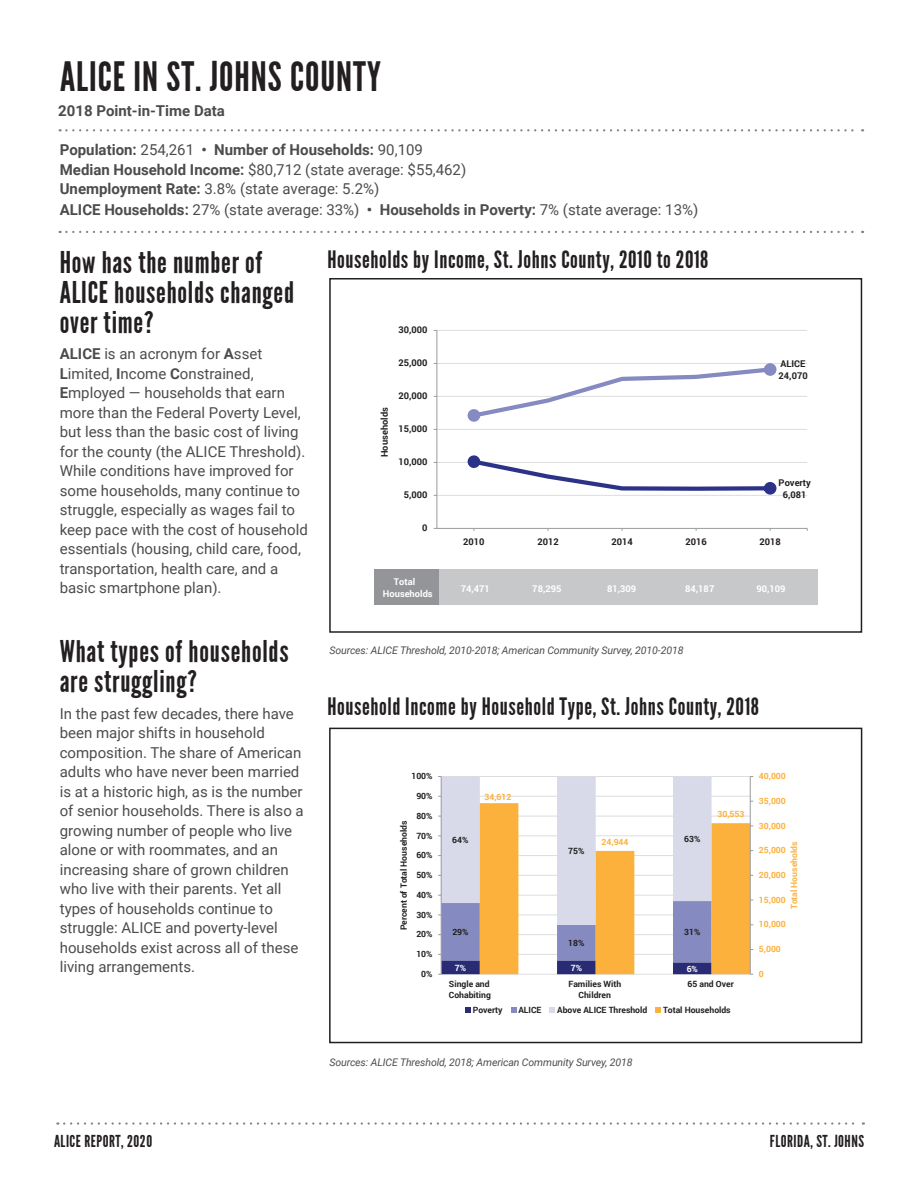
<style>
.page{position:relative;width:918px;height:1188px;background:#fff}
.page>*{position:absolute;margin:0;border:0;box-sizing:border-box;transform-origin:0 0}
.t1{font:40.5px "League Gothic";letter-spacing:.025em;color:#231f20}
.t2{font:30px/30px "League Gothic";letter-spacing:.025em;color:#231f20}
.t3{font:24px "League Gothic";letter-spacing:.025em;color:#231f20}
.t4{font:16.5px "League Gothic";letter-spacing:.03em;color:#231f20}
.t5{font:15px/19.5px "Roboto";color:#4b4c4d}
.t6{font:700 15px/19.5px "Roboto";color:#4b4c4d}
.t7{font:italic 10.5px "Roboto";letter-spacing:-.01em;color:#4b4c4d}
.t8{font:700 9.3px/12.1px "Roboto";color:#231f20;text-align:center}
.t9{font:700 9.3px/12.3px "Roboto";color:#fff}
.t10{font:700 8.55px/11.4px "Roboto";color:#231f20}
.t11{font:700 8.55px "Roboto";color:#fcb13d}
.t12{font:700 8.55px "Roboto";color:#fff}
.s1{font-weight:400}
.s2{font-weight:700}
</style>
<div class="page">
<svg style="left:64px;top:1122px;width:800px;height:3px"></svg>
<svg style="left:60px;top:129px;width:803px;height:2px"></svg>
<svg style="left:60px;top:231px;width:803px;height:2px"></svg>
<hr style="left:437px;top:495px;width:370px;height:1px;background:#dcdddf">
<hr style="left:437px;top:462px;width:370px;height:1px;background:#dcdddf">
<hr style="left:437px;top:429px;width:370px;height:1px;background:#dcdddf">
<hr style="left:437px;top:396px;width:370px;height:1px;background:#dcdddf">
<hr style="left:437px;top:363px;width:370px;height:1px;background:#dcdddf">
<hr style="left:437px;top:330px;width:370px;height:1px;background:#dcdddf">
<hr style="left:437px;top:330px;width:1px;height:198px;background:#989a9d">
<hr style="left:437px;top:528px;width:370px;height:1px;background:#989a9d">
<svg style="left:467px;top:455px;width:310px;height:40px"></svg>
<div style="left:471px;top:458px;width:6px;height:7px;background:#2d3289;border-radius:50%"></div>
<div style="left:470px;top:458px;width:8px;height:7px;border:1px solid #2d3289;border-radius:50%"></div>
<div style="left:767px;top:485px;width:7px;height:7px;background:#2d3289;border-radius:50%"></div>
<div style="left:766px;top:485px;width:8px;height:7px;border:1px solid #2d3289;border-radius:50%"></div>
<svg style="left:467px;top:363px;width:310px;height:59px"></svg>
<div style="left:471px;top:412px;width:6px;height:7px;background:#858ac0;border-radius:50%"></div>
<div style="left:470px;top:412px;width:8px;height:7px;border:1px solid #858ac0;border-radius:50%"></div>
<div style="left:767px;top:366px;width:7px;height:7px;background:#858ac0;border-radius:50%"></div>
<div style="left:766px;top:366px;width:8px;height:7px;border:1px solid #858ac0;border-radius:50%"></div>
<div style="left:374px;top:569px;width:444px;height:35px;background:#c7c8ca"></div>
<div style="left:374px;top:569px;width:65px;height:35px;background:#939598"></div>
<div style="left:329px;top:278px;width:533px;height:355px;border:2px solid #231f20"></div>
<hr style="left:441px;top:974px;width:309px;height:1px;background:#dcdddf">
<hr style="left:441px;top:796px;width:309px;height:1px;background:#dcdddf">
<hr style="left:441px;top:776px;width:309px;height:1px;background:#dcdddf">
<svg style="left:712px;top:803px;width:38px;height:171px;background:#fbb954"></svg>
<hr style="left:750px;top:777px;width:1px;height:197px;background:#989a9d">
<svg style="left:438px;top:776px;width:274px;height:199px"></svg>
<svg style="left:465px;top:1008px;width:6px;height:5px"></svg>
<svg style="left:511px;top:1008px;width:5px;height:5px"></svg>
<svg style="left:550px;top:1008px;width:5px;height:5px"></svg>
<svg style="left:656px;top:1008px;width:5px;height:5px"></svg>
<div style="left:329px;top:728px;width:533px;height:315px;border:2px solid #231f20"></div>
<h1 class="t1" style="left:60px;top:53px;width:322px">ALICE IN ST. JOHNS COUNTY</h1>
<p class="t6" style="left:58px;top:101px;width:168px">2018 Point-in-Time Data</p>
<p class="t6" style="left:60px;top:140px;width:408px">Population: <span class="s1">254,261</span> • Number of Households: <span class="s1">90,109<br></span>Median Household Income: <span class="s1">$80,712 (state average: $55,462)<br></span>Unemployment Rate: <span class="s1">3.8% (state average: 5.2%)</span></p>
<p class="t5" style="left:60px;top:200px;width:640px"><span class="s2">ALICE Households:</span> 27% (state average: 33%) <span class="s2">• Households in Poverty:</span> 7% (state average: 13%)</p>
<h2 class="t2" style="left:60px;top:248px;width:236px">How has the number of<br>ALICE households changed over time?</h2>
<p class="t5" style="left:60px;top:344px;width:250px"><span class="s2">ALICE</span> is an acronym for <span class="s2">A</span>sset <span class="s2">L</span>imited, <span class="s2">I</span>ncome <span class="s2">C</span>onstrained, <span class="s2">E</span>mployed — households that earn more than the Federal Poverty Level, but less than the basic cost of living for the county (the ALICE Threshold).<br>While conditions have improved for some households, many continue to struggle, especially as wages fail to keep pace with the cost of household essentials (housing, child care, food, transportation, health care, and a basic smartphone plan).</p>
<h3 class="t3" style="left:327px;top:246px;width:383px">Households by Income, St. Johns County, 2010 to 2018</h3>
<p class="t8" style="left:399px;top:324px;width:30px">30,000</p>
<p class="t8" style="left:399px;top:357px;width:30px">25,000</p>
<p class="t8" style="left:779px;top:357px;width:31px;text-align:left">ALICE<br>24,070</p>
<p class="t8" style="left:399px;top:390px;width:30px">20,000</p>
<p class="t8" style="left:378px;top:457px;width:51px;rotate:-90deg">Households</p>
<p class="t8" style="left:399px;top:423px;width:30px">15,000</p>
<p class="t8" style="left:399px;top:456px;width:30px">10,000</p>
<p class="t8" style="left:779px;top:476px;width:34px">Poverty<br>6,081</p>
<p class="t8" style="left:404px;top:489px;width:25px">5,000</p>
<p class="t8" style="left:422px;top:522px;width:7px">0</p>
<p class="t8" style="left:463px;top:535px;width:23px">2010</p>
<p class="t8" style="left:537px;top:535px;width:23px">2012</p>
<p class="t8" style="left:611px;top:535px;width:23px">2014</p>
<p class="t8" style="left:686px;top:535px;width:23px">2016</p>
<p class="t8" style="left:760px;top:535px;width:23px">2018</p>
<p class="t9" style="left:383px;top:575px;width:51px;text-indent:11px">Total<br>Households</p>
<p class="t9" style="left:461px;top:583px;width:31px">74,471</p>
<p class="t9" style="left:532px;top:583px;width:31px">78,295</p>
<p class="t9" style="left:607px;top:583px;width:31px">81,309</p>
<p class="t9" style="left:685px;top:583px;width:31px">84,187</p>
<p class="t9" style="left:756px;top:583px;width:31px">90,109</p>
<h2 class="t2" style="left:60px;top:637px;width:230px">What types of households are struggling?</h2>
<p class="t5" style="left:60px;top:703px;width:246px">In the past few decades, there have been major shifts in household composition. The share of American adults who have never been married is at a historic high, as is the number of senior households. There is also a growing number of people who live alone or with roommates, and an increasing share of grown children who live with their parents. Yet all types of households continue to struggle: ALICE and poverty-level households exist across all of these living arrangements.</p>
<p class="t7" style="left:329px;top:643px;width:356px">Sources: ALICE Threshold, 2010-2018; American Community Survey, 2010-2018</p>
<h3 class="t3" style="left:327px;top:693px;width:433px">Household Income by Household Type, St. Johns County, 2018</h3>
<p class="t10" style="left:411px;top:770px;width:23px">100%</p>
<p class="t11" style="left:759px;top:770px;width:28px">40,000</p>
<p class="t10" style="left:416px;top:790px;width:18px">90%</p>
<p class="t11" style="left:484px;top:791px;width:28px">34,612</p>
<p class="t11" style="left:759px;top:795px;width:28px">35,000</p>
<p class="t10" style="left:398px;top:930px;width:112px;rotate:-90deg">Percent of Total Households</p>
<p class="t10" style="left:416px;top:810px;width:18px">80%</p>
<p class="t10" style="left:416px;top:829px;width:18px">70%</p>
<p class="t10" style="left:416px;top:849px;width:18px">60%</p>
<p class="t10" style="left:416px;top:869px;width:18px">50%</p>
<p class="t10" style="left:416px;top:889px;width:18px">40%</p>
<p class="t10" style="left:416px;top:909px;width:18px">30%</p>
<p class="t10" style="left:416px;top:928px;width:18px">20%</p>
<p class="t10" style="left:452px;top:834px;width:18px">64%</p>
<p class="t10" style="left:452px;top:926px;width:18px">29%</p>
<p class="t10" style="left:568px;top:845px;width:18px">75%</p>
<p class="t11" style="left:602px;top:836px;width:29px">24,944</p>
<p class="t10" style="left:684px;top:833px;width:18px">63%</p>
<p class="t10" style="left:684px;top:926px;width:18px">31%</p>
<p class="t11" style="left:717px;top:808px;width:29px">30,553</p>
<p class="t11" style="left:759px;top:820px;width:28px">30,000</p>
<p class="t11" style="left:788px;top:909px;width:69px;rotate:-90deg">Total Households</p>
<p class="t11" style="left:759px;top:844px;width:28px">25,000</p>
<p class="t11" style="left:759px;top:869px;width:28px">20,000</p>
<p class="t11" style="left:759px;top:894px;width:28px">15,000</p>
<p class="t11" style="left:759px;top:918px;width:28px">10,000</p>
<p class="t10" style="left:416px;top:948px;width:18px">10%</p>
<p class="t10" style="left:568px;top:937px;width:18px">18%</p>
<p class="t11" style="left:759px;top:943px;width:23px">5,000</p>
<p class="t10" style="left:421px;top:968px;width:13px">0%</p>
<p class="t12" style="left:455px;top:962px;width:13px">7%</p>
<p class="t12" style="left:571px;top:962px;width:13px">7%</p>
<p class="t12" style="left:687px;top:963px;width:13px">6%</p>
<p class="t11" style="left:759px;top:968px;width:6px">0</p>
<p class="t10" style="left:449px;top:978px;width:44px">Single and<br>Cohabiting</p>
<p class="t10" style="left:568px;top:978px;width:54px;text-align:center">Families With<br>Children</p>
<p class="t10" style="left:688px;top:978px;width:48px">65 and Over</p>
<p class="t10" style="left:473px;top:1004px;width:31px">Poverty</p>
<p class="t10" style="left:518px;top:1004px;width:25px">ALICE</p>
<p class="t10" style="left:557px;top:1004px;width:92px">Above ALICE Threshold</p>
<p class="t10" style="left:663px;top:1004px;width:69px">Total Households</p>
<p class="t7" style="left:329px;top:1055px;width:305px">Sources: ALICE Threshold, 2018; American Community Survey, 2018</p>
<p class="t4" style="left:54px;top:1132px;width:100px">ALICE REPORT, 2020</p>
<p class="t4" style="left:770px;top:1132px;width:96px">FLORIDA, ST. JOHNS</p>
</div>
